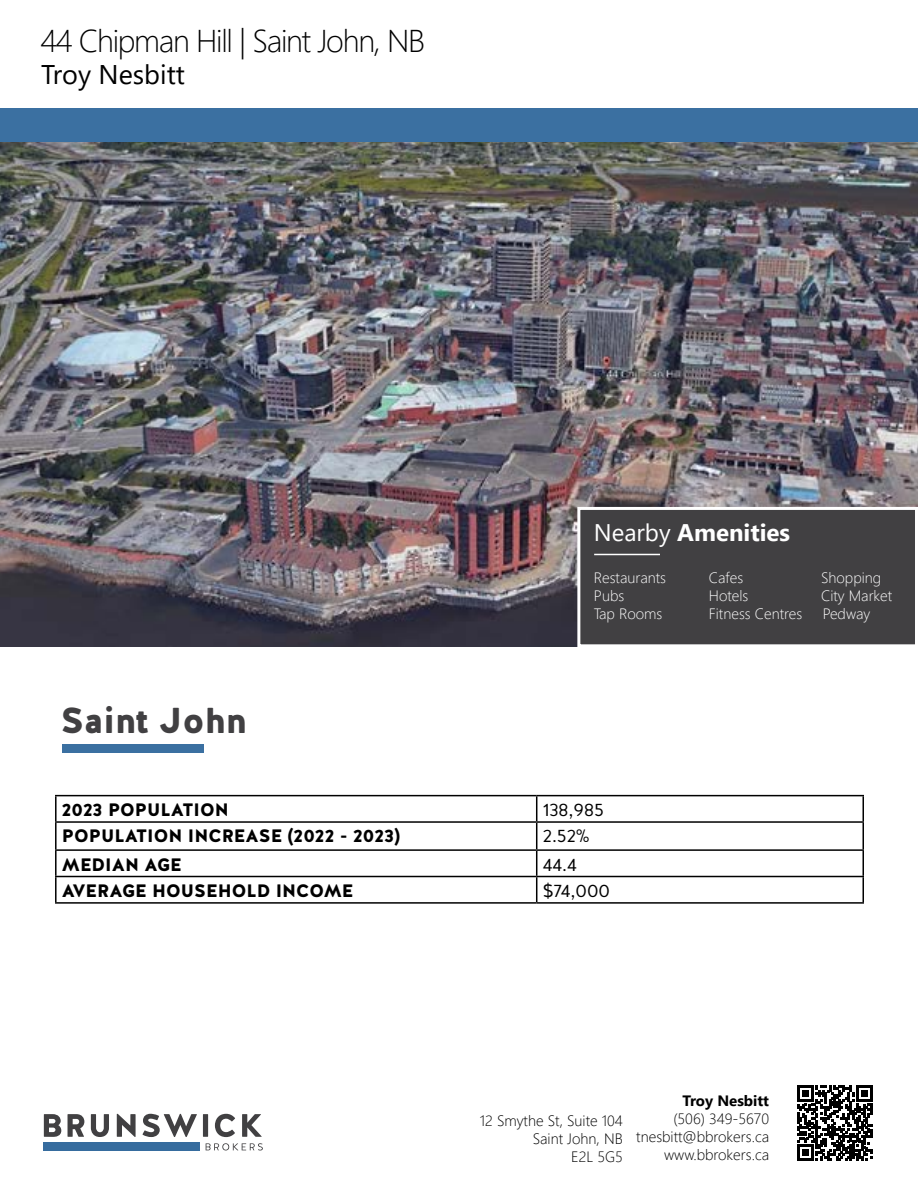
<style>
.page{position:relative;width:918px;height:1188px;background:#fff}
.page>*{position:absolute;margin:0;border:0;box-sizing:border-box;transform-origin:0 0}
.t1{font:900 36px "Halis R";color:#414042}
.t2{font:300 31.5px "Segoe UI";letter-spacing:-.04em;color:#000}
.t3{font:27px "Segoe UI";color:#000}
.t4{font:700 24px "Segoe UI";color:#fff}
.t5{font:900 18px "Halis R";color:#000}
.t6{font:18px "Halis R";color:#000}
.t7{font:300 15px/18px "Segoe UI";color:#000;text-align:right}
.t8{font:300 15px "Segoe UI";color:#fff}
.t9{font:700 15px "Segoe UI";color:#000}
.s1{font-weight:400}
</style>
<div class="page">
<div style="left:0;top:108px;width:918px;height:35px;background:#3b70a1"></div>
<img style="left:0;top:143px;width:918px;height:503px">
<div style="left:579px;top:508px;width:337px;height:138px;background:#414042"></div>
<div style="left:577px;top:507px;width:341px;height:140px;border:3px solid #fff"></div>
<hr style="left:594px;top:554px;width:66px;height:1px;background:#fff">
<div style="left:62px;top:744px;width:142px;height:9px;background:#3b70a1"></div>
<div style="left:44px;top:1143px;width:156px;height:8px;background:#366c9e"></div>
<svg style="left:68px;top:1114px;width:16px;height:23px"></svg>
<svg style="left:91px;top:1114px;width:18px;height:23px"></svg>
<svg style="left:117px;top:1114px;width:19px;height:23px"></svg>
<svg style="left:142px;top:1114px;width:55px;height:23px"></svg>
<div style="left:203px;top:1114px;width:5px;height:23px;background:#414042"></div>
<svg style="left:215px;top:1114px;width:20px;height:23px"></svg>
<svg style="left:242px;top:1114px;width:20px;height:23px"></svg>
<svg style="left:206px;top:1143px;width:57px;height:8px"></svg>
<svg style="left:44px;top:1114px;width:17px;height:23px"></svg>
<svg style="left:797px;top:1086px;width:75px;height:74px"></svg>
<hr style="left:55px;top:795px;width:482px;height:1px;background:#000">
<hr style="left:55px;top:796px;width:2px;height:25px;background:#000">
<hr style="left:537px;top:795px;width:327px;height:1px;background:#000">
<hr style="left:862px;top:796px;width:2px;height:25px;background:#000">
<hr style="left:55px;top:821px;width:482px;height:2px;background:#000">
<hr style="left:55px;top:823px;width:2px;height:26px;background:#000">
<hr style="left:537px;top:821px;width:327px;height:2px;background:#000">
<hr style="left:862px;top:823px;width:2px;height:26px;background:#000">
<hr style="left:55px;top:849px;width:482px;height:2px;background:#000">
<hr style="left:55px;top:851px;width:2px;height:25px;background:#000">
<hr style="left:537px;top:849px;width:327px;height:2px;background:#000">
<hr style="left:862px;top:851px;width:2px;height:25px;background:#000">
<hr style="left:55px;top:876px;width:482px;height:1px;background:#000">
<hr style="left:55px;top:877px;width:2px;height:25px;background:#000">
<hr style="left:537px;top:876px;width:327px;height:1px;background:#000">
<svg style="left:536px;top:796px;width:1px;height:106px"></svg>
<hr style="left:862px;top:877px;width:2px;height:25px;background:#000">
<hr style="left:55px;top:902px;width:482px;height:2px;background:#000">
<hr style="left:537px;top:902px;width:327px;height:2px;background:#000">
<h2 class="t2" style="left:40px;top:11px;width:386px">44 Chipman Hill | Saint John, NB</h2>
<h3 class="t3" style="left:41px;top:49px;width:145px">Troy Nesbitt</h3>
<h1 class="t1" style="left:60px;top:697px;width:188px">Saint John</h1>
<h3 class="t4" style="left:594px;top:510px;width:198px"><span class="s1">Nearby</span> Amenities</h3>
<p class="t8" style="left:594px;top:563px;width:74px">Restaurants</p>
<p class="t8" style="left:709px;top:563px;width:36px">Cafes</p>
<p class="t8" style="left:821px;top:563px;width:62px">Shopping</p>
<p class="t8" style="left:594px;top:581px;width:32px">Pubs</p>
<p class="t8" style="left:709px;top:581px;width:41px">Hotels</p>
<p class="t8" style="left:821px;top:581px;width:73px">City Market</p>
<p class="t8" style="left:594px;top:599px;width:70px">Tap Rooms</p>
<p class="t8" style="left:709px;top:599px;width:95px">Fitness Centres</p>
<p class="t8" style="left:823px;top:599px;width:49px">Pedway</p>
<p class="t5" style="left:62px;top:798px;width:168px">2023 POPULATION</p>
<p class="t6" style="left:543px;top:798px;width:63px">138,985</p>
<p class="t5" style="left:62px;top:825px;width:340px">POPULATION INCREASE (2022 - 2023)</p>
<p class="t6" style="left:543px;top:825px;width:48px">2.52%</p>
<p class="t5" style="left:62px;top:853px;width:122px">MEDIAN AGE</p>
<p class="t6" style="left:543px;top:853px;width:36px">44.4</p>
<p class="t5" style="left:62px;top:879px;width:293px">AVERAGE HOUSEHOLD INCOME</p>
<p class="t6" style="left:543px;top:879px;width:69px">$74,000</p>
<p class="t7" style="left:480px;top:1110px;width:145px">12 Smythe St, Suite 104<br>Saint John, NB<br>E2L 5G5</p>
<p class="t9" style="left:682px;top:1087px;width:88px">Troy Nesbitt</p>
<p class="t7" style="left:636px;top:1109px;width:134px">(506) 349-5670 tnesbitt@bbrokers.ca www.bbrokers.ca</p>
</div>
